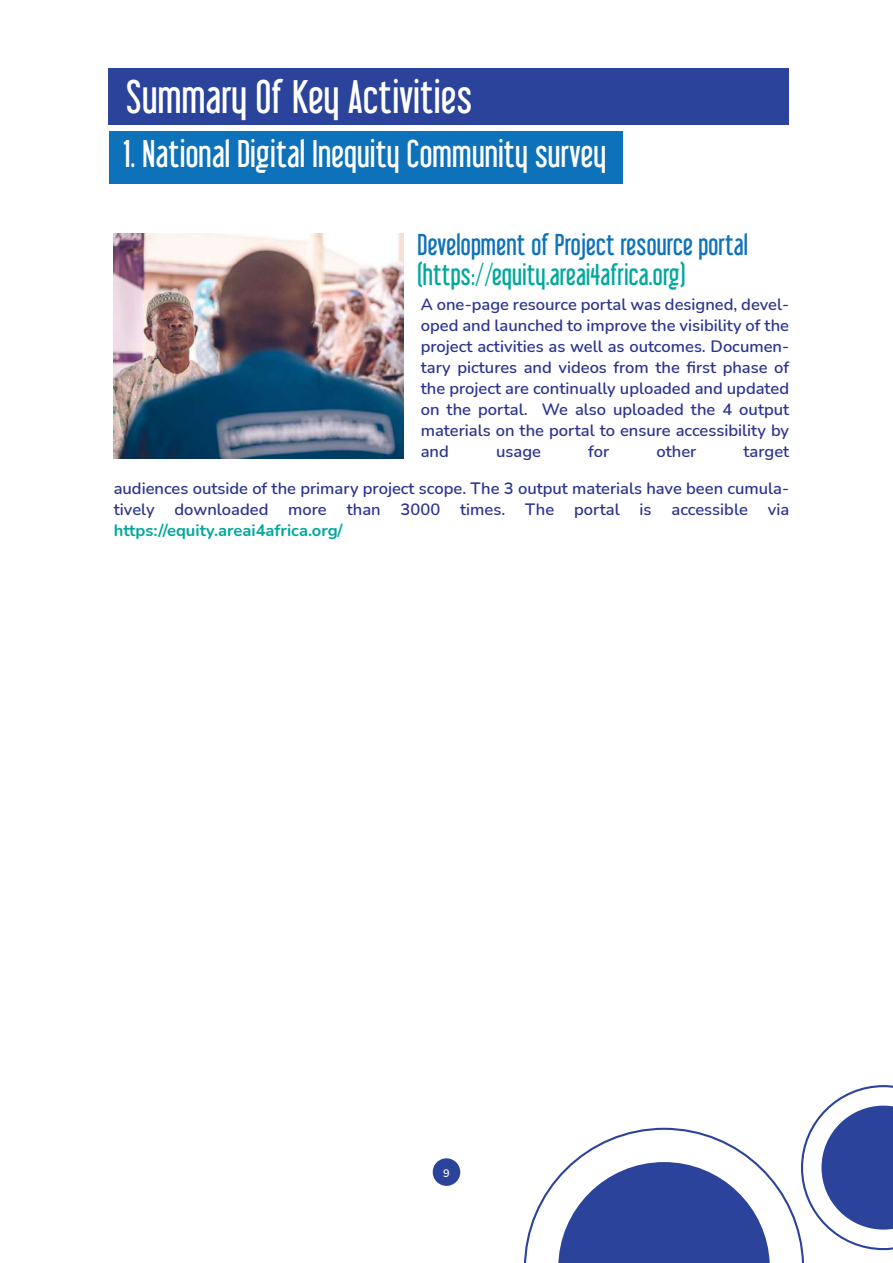
<style>
.page{position:relative;width:893px;height:1263px;background:#fff}
.page>*{position:absolute;margin:0;border:0;box-sizing:border-box;transform-origin:0 0}
.t1{font:42px "Libel Suit";letter-spacing:.01em;color:#fff}
.t2{font:34.5px "Libel Suit";letter-spacing:.01em;color:#fff}
.t3{font:27px "Libel Suit";letter-spacing:.01em;color:#0d72b9}
.t4{font:27px "Libel Suit";letter-spacing:.01em;color:#00a89c}
.t5{font:600 16.5px/21px "Nunito";color:#2d348e}
.t6{font:700 16.5px "Nunito";color:#00a89c}
.t7{font:600 10.95px "Nunito";color:#fff}
</style>
<div class="page">
<div style="left:433px;top:1158px;width:27px;height:28px;background:#2b439b;border-radius:50%"></div>
<svg style="left:811px;top:1085px;width:81px;height:43px"></svg>
<svg style="left:524px;top:1128px;width:368px;height:135px"></svg>
<div style="left:109px;top:69px;width:680px;height:56px;background:#2b439b"></div>
<div style="left:109px;top:131px;width:513px;height:52px;background:#0d72b9"></div>
<img style="left:114px;top:233px;width:290px;height:225px">
<h1 class="t1" style="left:126px;top:72px;width:347px">Summary Of Key Activities</h1>
<h2 class="t2" style="left:123px;top:133px;width:484px">1. National Digital Inequity Community survey</h2>
<h3 class="t3" style="left:417px;top:228px;width:332px">Development of Project resource portal</h3>
<h3 class="t4" style="left:417px;top:258px;width:269px">(https://equity.areai4africa.org)</h3>
<p class="t5" style="left:421px;top:293px;width:370px;text-align:justify">A one-page resource portal was designed, devel&shy;oped and launched to improve the visibility of the project activities as well as outcomes. Documen&shy;tary pictures and videos from the first phase of the project are continually uploaded and updated on the portal. We also uploaded the 4 output materials on the portal to ensure accessibility by and</p>
<p class="t5" style="left:496px;top:440px;width:46px">usage</p>
<p class="t5" style="left:588px;top:440px;width:22px">for</p>
<p class="t5" style="left:656px;top:440px;width:41px">other</p>
<p class="t5" style="left:744px;top:440px;width:47px">target</p>
<p class="t5" style="left:114px;top:477px;width:677px">audiences outside of the primary project scope. The 3 output materials have been cumula&shy;tively downloaded more than 3000 times. The portal is accessible via</p>
<p class="t6" style="left:114px;top:519px;width:231px">https://equity.areai4africa.org/</p>
<p class="t7" style="left:443px;top:1165px;width:8px">9</p>
</div>
